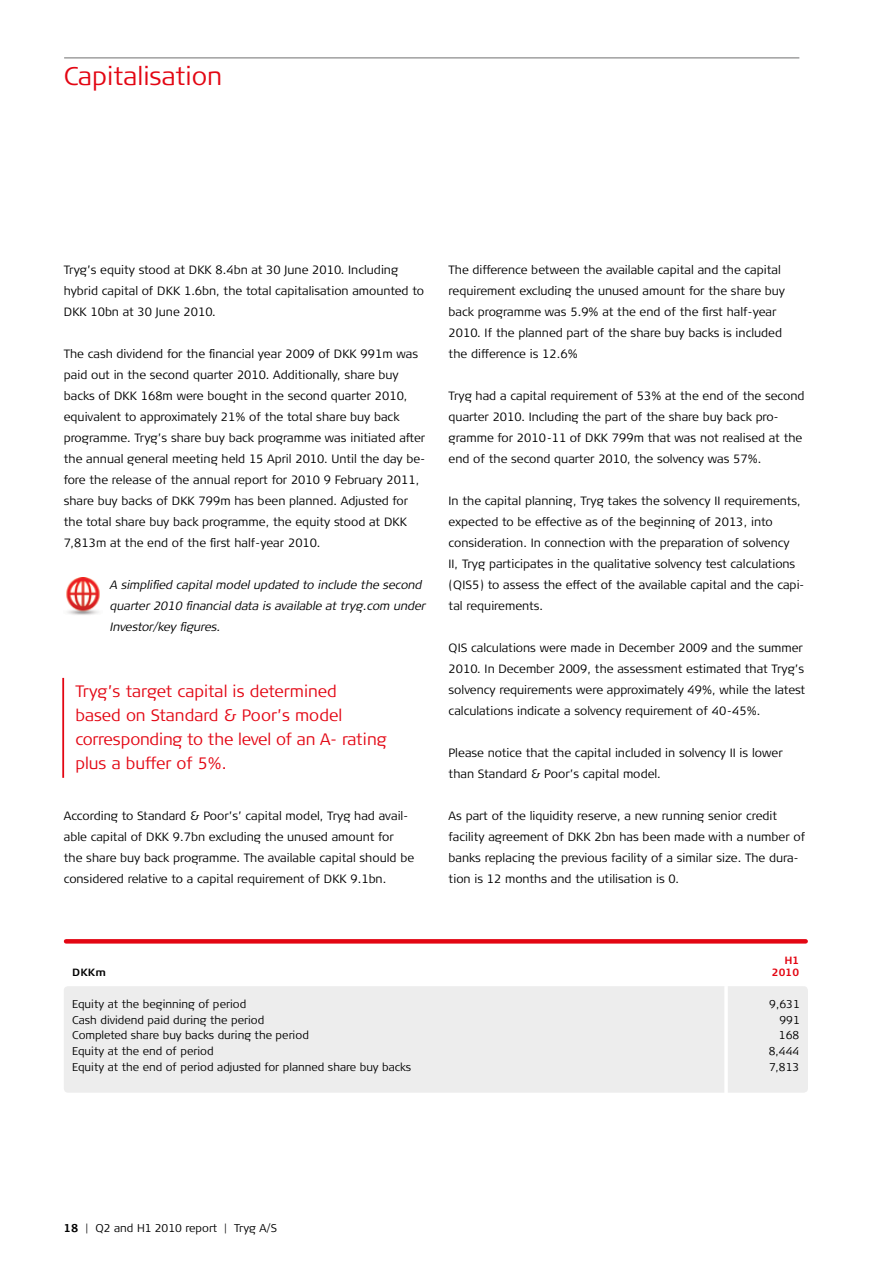
<style>
.page{position:relative;width:893px;height:1263px;background:#fff}
.page>*{position:absolute;margin:0;border:0;box-sizing:border-box;transform-origin:0 0}
.t1{font:25.5px "TRYG Light TF";color:#e30613}
.t2{font:16.5px/24px "TRYG Light TF";color:#e30613}
.t3{font:12px/21px "TRYG Light TF";color:#000}
.t4{font:12px/21px "TRYG Light Italic TF";letter-spacing:-.005em;color:#000}
.t5{font:11.25px "TRYG Light TF";color:#000}
.t6{font:10.5px "TRYG Bold TF";color:#e30613}
.t7{font:10.5px "TRYG Bold TF";color:#000}
.s1{font-family:"TRYG Bold TF"}
</style>
<div class="page">
<div style="left:64px;top:986px;width:744px;height:107px;background:#ededed;border-radius:4px"></div>
<svg style="left:66px;top:939px;width:740px;height:4px;background:#e30b18"></svg>
<hr style="left:64px;top:58px;width:735px;height:1px;background:#706f6f">
<img style="left:66px;top:578px;width:34px;height:37px">
<hr style="left:725px;top:986px;width:3px;height:113px;background:#fff">
<hr style="left:62px;top:678px;width:2px;height:100px;background:#e30613">
<h1 class="t1" style="left:64px;top:61px;width:160px">Capitalisation</h1>
<p class="t3" style="left:64px;top:259px;width:362px">Tryg’s equity stood at DKK 8.4bn at 30 June 2010. Including hybrid capital of DKK 1.6bn, the total capitalisation amounted to<br>DKK 10bn at 30 June 2010.</p>
<p class="t3" style="left:64px;top:343px;width:363px">The cash dividend for the financial year 2009 of DKK 991m was paid out in the second quarter 2010. Additionally, share buy backs of DKK 168m were bought in the second quarter 2010, equivalent to approximately 21% of the total share buy back programme. Tryg’s share buy back programme was initiated after the annual general meeting held 15 April 2010. Until the day be&shy;fore the release of the annual report for 2010 9 February 2011, share buy backs of DKK 799m has been planned. Adjusted for the total share buy back programme, the equity stood at DKK 7,813m at the end of the first half-year 2010.</p>
<p class="t4" style="left:110px;top:574px;width:317px">A simplified capital model updated to include the second quarter 2010 financial data is available at tryg.com under<br>Investor/key figures.</p>
<h2 class="t2" style="left:75px;top:679px;width:313px">Tryg’s target capital is determined<br>based on Standard &amp; Poor’s model corresponding to the level of an A- rating plus a buffer of 5%.</h2>
<p class="t3" style="left:64px;top:805px;width:352px">According to Standard &amp; Poor’s’ capital model, Tryg had avail&shy;able capital of DKK 9.7bn excluding the unused amount for the share buy back programme. The available capital should be considered relative to a capital requirement of DKK 9.1bn.</p>
<p class="t3" style="left:449px;top:259px;width:338px">The difference between the available capital and the capital requirement excluding the unused amount for the share buy back programme was 5.9% at the end of the first half-year 2010. If the planned part of the share buy backs is included the difference is 12.6%</p>
<p class="t3" style="left:449px;top:385px;width:357px">Tryg had a capital requirement of 53% at the end of the second quarter 2010. Including the part of the share buy back pro&shy;gramme for 2010-11 of DKK 799m that was not realised at the end of the second quarter 2010, the solvency was 57%.</p>
<p class="t3" style="left:449px;top:490px;width:357px">In the capital planning, Tryg takes the solvency II requirements, expected to be effective as of the beginning of 2013, into consideration. In connection with the preparation of solvency<br>II, Tryg participates in the qualitative solvency test calculations (QIS5) to assess the effect of the available capital and the capi&shy;tal requirements.</p>
<p class="t3" style="left:449px;top:637px;width:358px">QIS calculations were made in December 2009 and the summer 2010. In December 2009, the assessment estimated that Tryg’s solvency requirements were approximately 49%, while the latest calculations indicate a solvency requirement of 40-45%.</p>
<p class="t3" style="left:449px;top:742px;width:336px">Please notice that the capital included in solvency II is lower than Standard &amp; Poor’s capital model.</p>
<p class="t3" style="left:449px;top:805px;width:358px">As part of the liquidity reserve, a new running senior credit facility agreement of DKK 2bn has been made with a number of banks replacing the previous facility of a similar size. The dura&shy;tion is 12 months and the utilisation is 0.</p>
<p class="t6" style="left:784px;top:955px;width:17px">H1</p>
<p class="t7" style="left:72px;top:967px;width:35px">DKKm</p>
<p class="t6" style="left:772px;top:967px;width:29px">2010</p>
<p class="t5" style="left:72px;top:998px;width:176px">Equity at the beginning of period</p>
<p class="t5" style="left:769px;top:998px;width:32px">9,631</p>
<p class="t5" style="left:72px;top:1013px;width:194px">Cash dividend paid during the period</p>
<p class="t5" style="left:779px;top:1013px;width:22px">991</p>
<p class="t5" style="left:72px;top:1029px;width:238px">Completed share buy backs during the period</p>
<p class="t5" style="left:779px;top:1029px;width:22px">168</p>
<p class="t5" style="left:72px;top:1045px;width:143px">Equity at the end of period</p>
<p class="t5" style="left:769px;top:1045px;width:32px">8,444</p>
<p class="t5" style="left:72px;top:1061px;width:340px">Equity at the end of period adjusted for planned share buy backs</p>
<p class="t5" style="left:769px;top:1061px;width:32px">7,813</p>
<p class="t5" style="left:64px;top:1222px;width:215px"><span class="s1">18</span> | Q2 and H1 2010 report | Tryg A/S</p>
</div>
